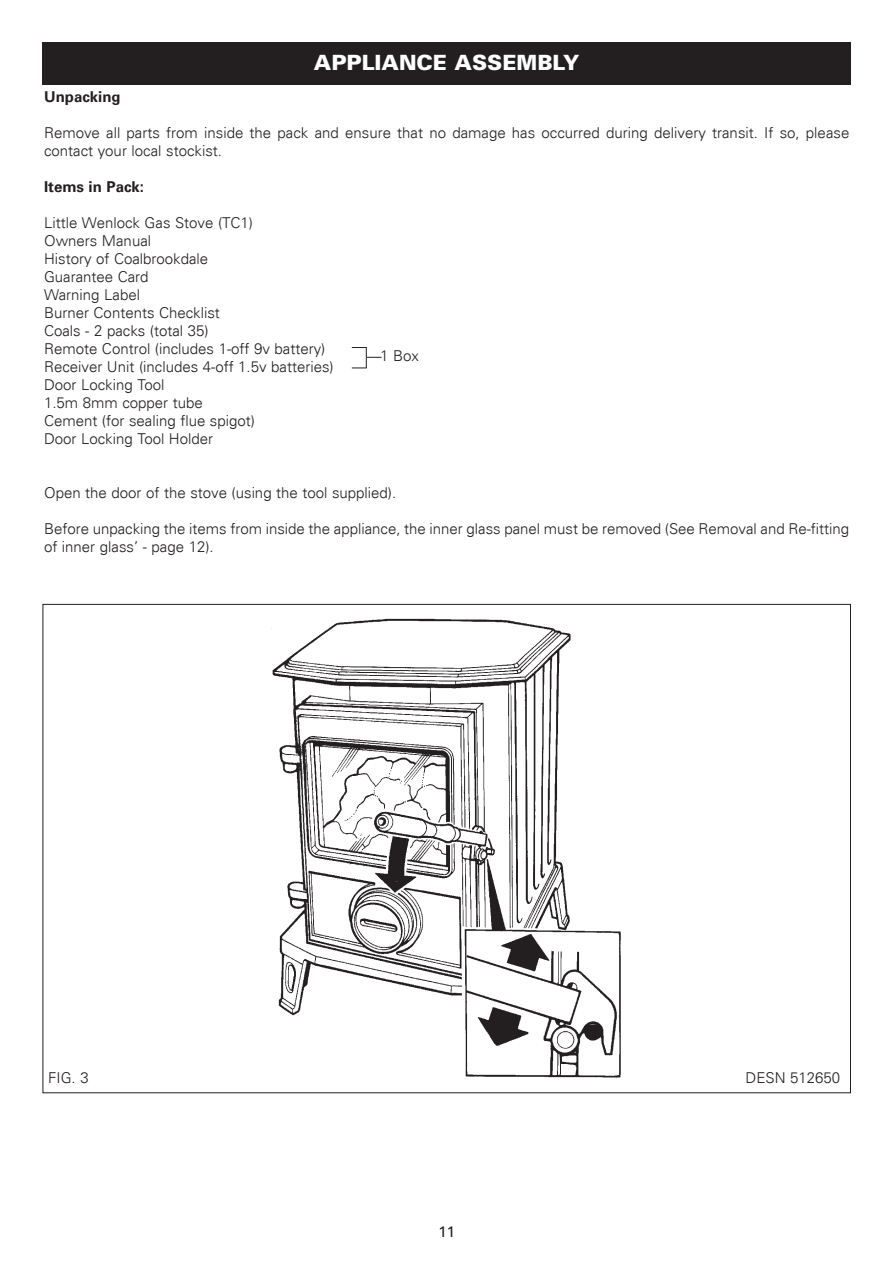
<style>
.page{position:relative;width:893px;height:1262px;background:#fff}
.page>*{position:absolute;margin:0;border:0;box-sizing:border-box;transform-origin:0 0}
.t1{font:900 21px "Univers";color:#fff}
.t2{font:300 15px/18px "Univers";color:#231f20}
.t3{font:700 15px "Univers";color:#231f20}
.t4{font:15px "Univers";color:#231f20}
</style>
<div class="page">
<div style="left:43px;top:43px;width:807px;height:42px;background:#231f20"></div>
<img style="left:271px;top:618px;width:350px;height:460px">
<svg style="left:352px;top:347px;width:29px;height:21px"></svg>
<h1 class="t1" style="left:314px;top:55px;width:267px">APPLIANCE ASSEMBLY</h1>
<p class="t3" style="left:44px;top:87px;width:78px">Unpacking</p>
<p class="t2" style="left:44px;top:123px;width:806px">Remove all parts from inside the pack and ensure that no damage has occurred during delivery transit. If so, please contact your local stockist.</p>
<p class="t3" style="left:44px;top:177px;width:102px">Items in Pack:</p>
<p class="t2" style="left:44px;top:213px;width:291px">Little Wenlock Gas Stove (TC1)<br>Owners Manual<br>History of Coalbrookdale<br>Guarantee Card<br>Warning Label<br>Burner Contents Checklist<br>Coals - 2 packs (total 35)<br>Remote Control (includes 1-off 9v battery)<br>Receiver Unit (includes 4-off 1.5v batteries)<br>Door Locking Tool<br>1.5m 8mm copper tube<br>Cement (for sealing flue spigot)<br>Door Locking Tool Holder</p>
<p class="t2" style="left:44px;top:483px;width:354px">Open the door of the stove (using the tool supplied).</p>
<p class="t2" style="left:44px;top:519px;width:806px">Before unpacking the items from inside the appliance, the inner glass panel must be removed (See Removal and Re-fitting of inner glass’ - page 12).</p>
<p class="t2" style="left:380px;top:346px;width:40px">1 Box</p>
<p class="t2" style="left:48px;top:1068px;width:42px">FIG. 3</p>
<p class="t4" style="left:438px;top:1223px;width:18px">11</p>
<p class="t2" style="left:745px;top:1068px;width:96px">DESN 512650</p>
</div>
